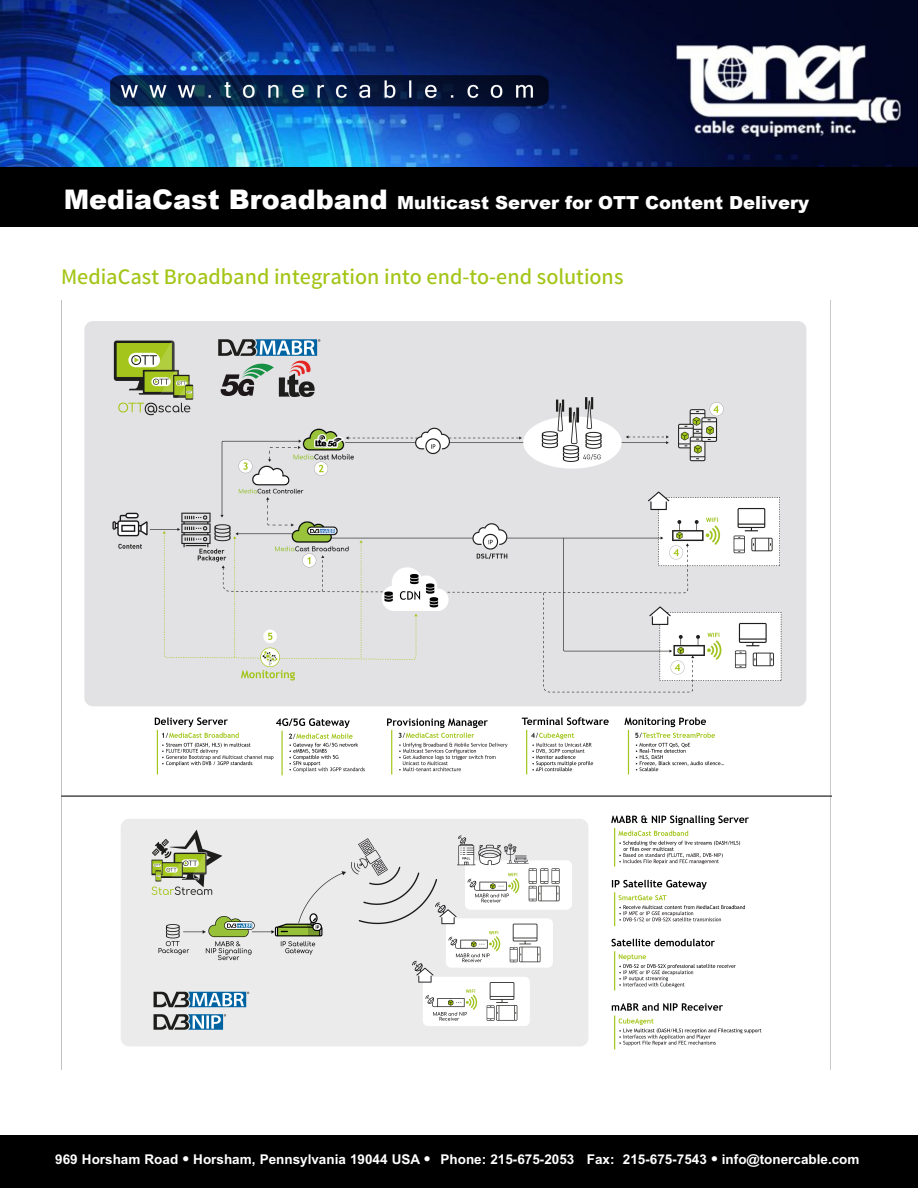
<style>
.page{position:relative;width:918px;height:1188px;background:#fff}
.page>*{position:absolute;margin:0;border:0;box-sizing:border-box;transform-origin:0 0}
.t1{font:600 22.2px "Varta";letter-spacing:.005em;color:#a2c516}
.t2{font:900 18px "Arial";color:#fff}
.t3{font:700 13.5px "Arial";color:#fff}
.s1{font-size:27px}
</style>
<div class="page">
<img style="left:0;top:0;width:918px;height:167px">
<div style="left:0;top:1135px;width:918px;height:53px;background:#000"></div>
<img style="left:61px;top:301px;width:770px;height:768px">
<div style="left:0;top:167px;width:918px;height:60px;background:#000"></div>
<h2 class="t2" style="left:64px;top:190px;width:747px"><span class="s1">MediaCast Broadband</span> Multicast Server for OTT Content Delivery</h2>
<h1 class="t1" style="left:61px;top:264px;width:564px">MediaCast Broadband integration into end-to-end solutions</h1>
<p class="t3" style="left:55px;top:1154px;width:806px">969 Horsham Road ● Horsham, Pennsylvania 19044 USA ● Phone: 215-675-2053 Fax: 215-675-7543 ● info@tonercable.com</p>
</div>
